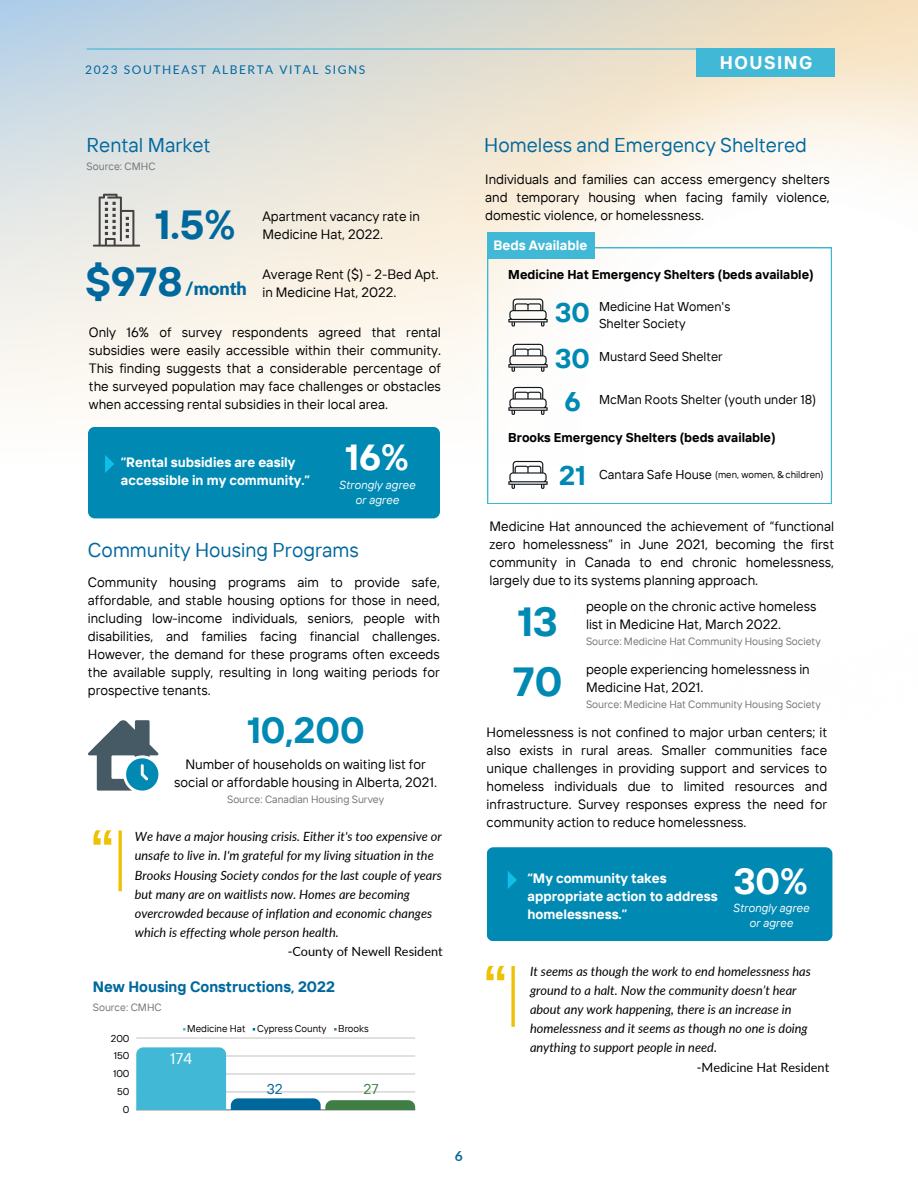
<style>
.page{position:relative;width:918px;height:1188px;background:#fff}
.page>*{position:absolute;margin:0;border:0;box-sizing:border-box;transform-origin:0 0}
.t1{font:700 50.85px "Arimo";color:#edc105}
.t2{font:700 40.65px "TT Interphases";color:#00689d}
.t3{font:700 40.65px "TT Interphases";color:#008ab3}
.t4{font:700 36.15px "TT Interphases";color:#fff}
.t5{font:700 36.15px "TT Interphases";color:#008ab3}
.t6{font:700 27px "TT Interphases";color:#008ab3}
.t7{font:19.95px "TT Interphases";color:#00689d}
.t8{font:700 18.3px "TT Interphases";letter-spacing:.085em;color:#fff}
.t9{font:900 18px "Lato Latin";color:#00689d}
.t10{font:15.6px "TT Interphases";color:#fff}
.t11{font:700 15px "TT Interphases";color:#00689d}
.t12{font:14.1px "TT Interphases";color:#00679d}
.t13{font:14.1px "TT Interphases";color:#3f7e44}
.t14{font:700 13.8px "Lato";color:#00689d}
.t15{font:13.5px/18px "TT Interphases";color:#000;text-align:justify}
.t16{font:700 13.5px/18px "TT Interphases";color:#fff}
.t17{font:italic 12.75px/19px "Lato";color:#000}
.t18{font:12.75px/17.1px "TT Interphases";color:#000}
.t19{font:700 12.75px "TT Interphases";color:#000}
.t20{font:12.75px "Lato";color:#000}
.t21{font:12px "Lato";letter-spacing:.13em;color:#00689d}
.t22{font:italic 11.7px/15.5px "TT Interphases";color:#fff;text-align:center}
.t23{font:10.5px "TT Interphases";color:#737373}
.t24{font:9.9px "TT Interphases";color:#000}
.t25{font:9.75px "TT Interphases";color:#000}
</style>
<div class="page">
<svg style="left:0;top:0;width:918px;height:431px"></svg>
<img style="left:427px;top:48px;width:491px;height:471px">
<div style="left:88px;top:427px;width:352px;height:91px;background:#008ab3;border-radius:7px"></div>
<svg style="left:105px;top:455px;width:9px;height:18px"></svg>
<div style="left:696px;top:48px;width:138px;height:29px;background:#41b8d5"></div>
<div style="left:487px;top:847px;width:345px;height:94px;background:#008ab3;border-radius:7px"></div>
<hr style="left:87px;top:48px;width:739px;height:2px;background:#41b8d5">
<svg style="left:88px;top:720px;width:70px;height:71px"></svg>
<svg style="left:93px;top:194px;width:47px;height:53px;background:#bfbebb"></svg>
<svg style="left:508px;top:871px;width:9px;height:18px"></svg>
<svg style="left:118px;top:830px;width:4px;height:61px"></svg>
<hr style="left:136px;top:1038px;width:279px;height:1px;background:#000">
<hr style="left:136px;top:1110px;width:279px;height:1px;background:#000">
<svg style="left:136px;top:1047px;width:279px;height:63px"></svg>
<svg style="left:511px;top:966px;width:4px;height:61px"></svg>
<svg style="left:487px;top:247px;width:344px;height:257px"></svg>
<svg style="left:508px;top:299px;width:40px;height:28px"></svg>
<svg style="left:508px;top:344px;width:40px;height:28px"></svg>
<svg style="left:508px;top:387px;width:40px;height:28px"></svg>
<svg style="left:508px;top:461px;width:40px;height:28px"></svg>
<div style="left:487px;top:232px;width:108px;height:27px;background:#41b8d5"></div>
<p class="t21" style="left:85px;top:62px;width:282px">2023 SOUTHEAST ALBERTA VITAL SIGNS</p>
<p class="t8" style="left:720px;top:51px;width:94px">HOUSING</p>
<p class="t7" style="left:87px;top:133px;width:125px">Rental Market</p>
<p class="t7" style="left:484px;top:133px;width:324px">Homeless and Emergency Sheltered</p>
<p class="t23" style="left:87px;top:160px;width:70px">Source: CMHC</p>
<p class="t2" style="left:154px;top:198px;width:83px">1.5%</p>
<p class="t2" style="left:85px;top:256px;width:99px">$978</p>
<p class="t9" style="left:185px;top:280px;width:63px">/month</p>
<p class="t15" style="left:263px;top:207px;width:159px">Apartment vacancy rate in<br>Medicine Hat, 2022.</p>
<p class="t15" style="left:263px;top:265px;width:178px">Average Rent ($) - 2-Bed Apt.</p>
<p class="t15" style="left:263px;top:283px;width:135px">in Medicine Hat, 2022.</p>
<p class="t15" style="left:89px;top:323px;width:354px">Only 16% of survey respondents agreed that rental subsidies were easily accessible within their community.<br>This finding suggests that a considerable percentage of the surveyed population may face challenges or obstacles when accessing rental subsidies in their local area.</p>
<p class="t16" style="left:121px;top:453px;width:191px">“Rental subsidies are easily accessible in my community.”</p>
<p class="t4" style="left:345px;top:434px;width:66px">16%</p>
<p class="t22" style="left:339px;top:477px;width:78px">Strongly agree or agree</p>
<p class="t7" style="left:88px;top:537px;width:272px">Community Housing Programs</p>
<p class="t15" style="left:88px;top:573px;width:354px">Community housing programs aim to provide safe, affordable, and stable housing options for those in need, including low-income individuals, seniors, people with disabilities, and families facing financial challenges.<br>However, the demand for these programs often exceeds the available supply, resulting in long waiting periods for prospective tenants.</p>
<p class="t5" style="left:247px;top:707px;width:120px">10,200</p>
<p class="t1" style="left:90px;top:819px;width:27px">“</p>
<p class="t15" style="left:174px;top:755px;width:264px;text-align:center">Number of households on waiting list for social or affordable housing in Alberta, 2021.</p>
<p class="t23" style="left:227px;top:793px;width:159px">Source: Canadian Housing Survey</p>
<p class="t17" style="left:135px;top:827px;width:309px">We have a major housing crisis. Either it's too expensive or unsafe to live in. I'm grateful for my living situation in the Brooks Housing Society condos for the last couple of years but many are on waitlists now. Homes are becoming overcrowded because of inflation and economic changes which is effecting whole person health.</p>
<p class="t20" style="left:288px;top:943px;width:156px">-County of Newell Resident</p>
<p class="t11" style="left:93px;top:977px;width:244px">New Housing Constructions, 2022</p>
<p class="t23" style="left:93px;top:1001px;width:70px">Source: CMHC</p>
<p class="t24" style="left:111px;top:1032px;width:20px">200</p>
<p class="t24" style="left:114px;top:1050px;width:17px">150</p>
<p class="t24" style="left:113px;top:1068px;width:18px">100</p>
<p class="t24" style="left:117px;top:1086px;width:14px">50</p>
<p class="t24" style="left:123px;top:1103px;width:8px">0</p>
<p class="t24" style="left:187px;top:1022px;width:60px">Medicine Hat</p>
<p class="t24" style="left:257px;top:1022px;width:71px">Cypress County</p>
<p class="t24" style="left:338px;top:1022px;width:32px">Brooks</p>
<p class="t10" style="left:170px;top:1048px;width:23px">174</p>
<p class="t12" style="left:267px;top:1080px;width:18px">32</p>
<p class="t13" style="left:364px;top:1080px;width:17px">27</p>
<p class="t14" style="left:455px;top:1148px;width:10px">6</p>
<p class="t15" style="left:485px;top:170px;width:346px">Individuals and families can access emergency shelters and temporary housing when facing family violence, domestic violence, or homelessness.</p>
<p class="t16" style="left:493px;top:236px;width:95px">Beds Available</p>
<p class="t19" style="left:508px;top:267px;width:307px">Medicine Hat Emergency Shelters (beds available)</p>
<p class="t6" style="left:555px;top:295px;width:36px">30</p>
<p class="t18" style="left:599px;top:298px;width:133px">Medicine Hat Women's<br>Shelter Society</p>
<p class="t6" style="left:555px;top:341px;width:36px">30</p>
<p class="t18" style="left:599px;top:348px;width:125px">Mustard Seed Shelter</p>
<p class="t6" style="left:564px;top:384px;width:18px">6</p>
<p class="t18" style="left:599px;top:390px;width:219px">McMan Roots Shelter (youth under 18)</p>
<p class="t19" style="left:508px;top:429px;width:269px">Brooks Emergency Shelters (beds available)</p>
<p class="t6" style="left:559px;top:458px;width:28px">21</p>
<p class="t25" style="left:715px;top:469px;width:110px">(men, women, &amp; children)</p>
<p class="t18" style="left:599px;top:466px;width:115px">Cantara Safe House</p>
<p class="t15" style="left:489px;top:517px;width:346px">Medicine Hat announced the achievement of “functional zero homelessness” in June 2021, becoming the first community in Canada to end chronic homelessness, largely due to its systems planning approach.</p>
<p class="t3" style="left:517px;top:595px;width:42px">13</p>
<p class="t3" style="left:513px;top:655px;width:51px">70</p>
<p class="t15" style="left:586px;top:597px;width:232px">people on the chronic active homeless</p>
<p class="t15" style="left:586px;top:615px;width:197px">list in Medicine Hat, March 2022.</p>
<p class="t23" style="left:586px;top:634px;width:236px">Source: Medicine Hat Community Housing Society</p>
<p class="t15" style="left:586px;top:660px;width:225px">people experiencing homelessness in</p>
<p class="t15" style="left:586px;top:678px;width:119px">Medicine Hat, 2021.</p>
<p class="t23" style="left:586px;top:697px;width:236px">Source: Medicine Hat Community Housing Society</p>
<p class="t15" style="left:487px;top:723px;width:342px">Homelessness is not confined to major urban centers; it also exists in rural areas. Smaller communities face unique challenges in providing support and services to homeless individuals due to limited resources and infrastructure. Survey responses express the need for community action to reduce homelessness.</p>
<p class="t1" style="left:483px;top:955px;width:27px">“</p>
<p class="t16" style="left:528px;top:869px;width:192px">“My community takes appropriate action to address homelessness.”</p>
<p class="t4" style="left:734px;top:857px;width:76px">30%</p>
<p class="t22" style="left:733px;top:900px;width:78px">Strongly agree or agree</p>
<p class="t17" style="left:530px;top:961px;width:282px">It seems as though the work to end homelessness has ground to a halt. Now the community doesn’t hear about any work happening, there is an increase in homelessness and it seems as though no one is doing anything to support people in need.</p>
<p class="t20" style="left:697px;top:1059px;width:134px">-Medicine Hat Resident</p>
</div>
